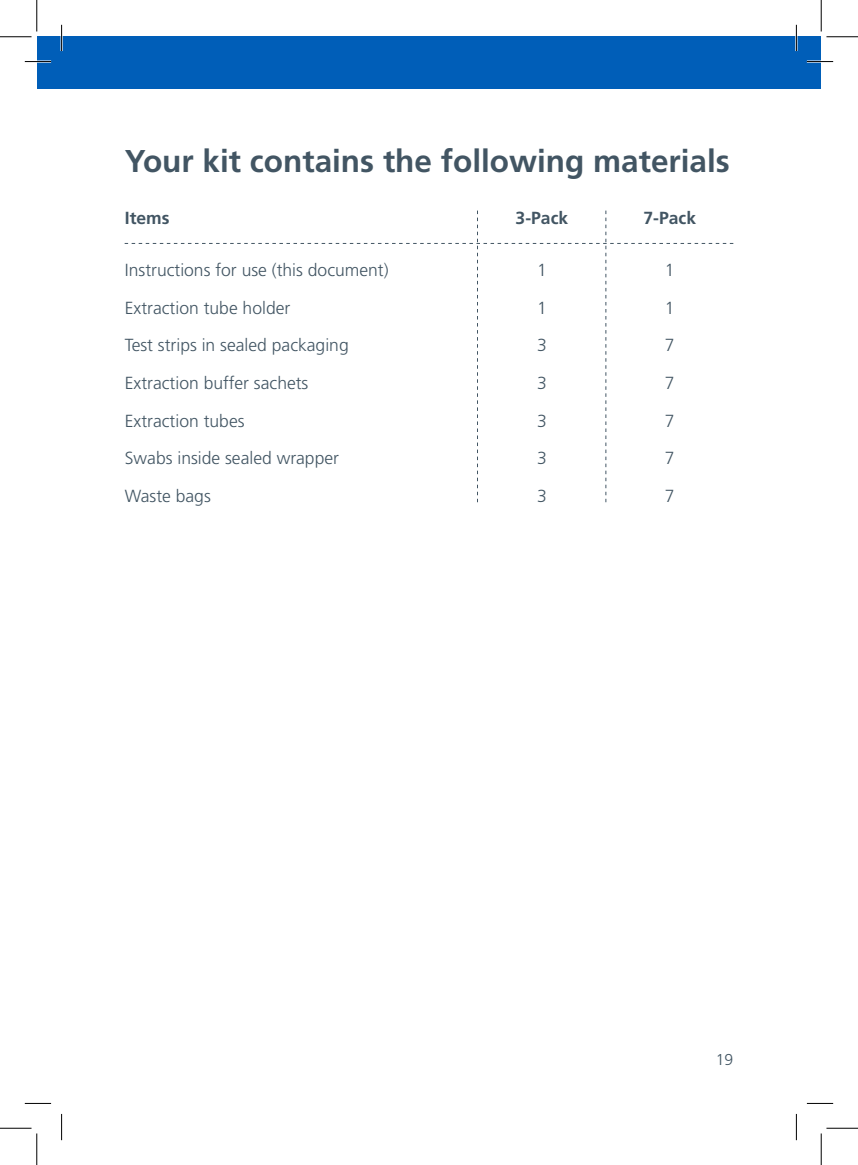
<style>
.page{position:relative;width:858px;height:1165px;background:#fff}
.page>*{position:absolute;margin:0;border:0;box-sizing:border-box;transform-origin:0 0}
.Heading_2__h2{font:700 31.5px "Frutiger LT Std";color:#425563}
.Paragraph_Black__p{font:300 17.5px "Frutiger LT Std";color:#425563}
.Paragraph_Black__p-2{font:700 17.5px "Frutiger LT Std";color:#425563}
.Page_number__p{font:300 15.75px "Frutiger LT Std";color:#425563}
</style>
<div class="page">
<div style="left:37px;top:37px;width:25px;height:52px;background:#005eb8"></div>
<svg style="left:125px;top:211px;width:608px;height:291px"></svg>
<div style="left:62px;top:37px;width:759px;height:52px;background:#005eb8"></div>
<hr style="left:25px;top:60px;width:26px;height:3px;background:#fff">
<hr style="left:806px;top:60px;width:26px;height:3px;background:#fff">
<hr style="left:60px;top:25px;width:3px;height:26px;background:#fff">
<hr style="left:795px;top:25px;width:2px;height:26px;background:#fff">
<svg style="left:25px;top:61px;width:26px;height:1px"></svg>
<svg style="left:806px;top:61px;width:26px;height:1px"></svg>
<svg style="left:25px;top:1103px;width:26px;height:1px"></svg>
<svg style="left:806px;top:1103px;width:26px;height:1px"></svg>
<svg style="left:61px;top:25px;width:1px;height:26px"></svg>
<svg style="left:61px;top:1114px;width:1px;height:26px"></svg>
<svg style="left:795px;top:25px;width:1px;height:26px"></svg>
<svg style="left:795px;top:1114px;width:1px;height:26px"></svg>
<hr style="left:0;top:36px;width:32px;height:1px;background:#000">
<hr style="left:826px;top:36px;width:31px;height:1px;background:#000">
<hr style="left:0;top:1128px;width:32px;height:1px;background:#000">
<hr style="left:826px;top:1128px;width:31px;height:1px;background:#000">
<hr style="left:36px;top:0;width:1px;height:32px;background:#000">
<hr style="left:36px;top:1133px;width:1px;height:32px;background:#000">
<hr style="left:820px;top:0;width:1px;height:32px;background:#000">
<hr style="left:820px;top:1133px;width:1px;height:32px;background:#000">
<h3 class="Heading_2__h2" style="left:125px;top:143px;width:606px">Your kit contains the following materials</h3>
<p class="Paragraph_Black__p-2" style="left:125px;top:208px;width:46px">Items</p>
<p class="Paragraph_Black__p-2" style="left:515px;top:208px;width:54px">3-Pack</p>
<p class="Paragraph_Black__p-2" style="left:643px;top:208px;width:54px">7-Pack</p>
<p class="Paragraph_Black__p" style="left:125px;top:260px;width:265px">Instructions for use (this document)</p>
<p class="Paragraph_Black__p" style="left:537px;top:260px;width:11px">1</p>
<p class="Paragraph_Black__p" style="left:664px;top:260px;width:11px">1</p>
<p class="Paragraph_Black__p" style="left:125px;top:298px;width:167px">Extraction tube holder</p>
<p class="Paragraph_Black__p" style="left:537px;top:298px;width:11px">1</p>
<p class="Paragraph_Black__p" style="left:664px;top:298px;width:11px">1</p>
<p class="Paragraph_Black__p" style="left:125px;top:335px;width:225px">Test strips in sealed packaging</p>
<p class="Paragraph_Black__p" style="left:537px;top:335px;width:11px">3</p>
<p class="Paragraph_Black__p" style="left:664px;top:335px;width:11px">7</p>
<p class="Paragraph_Black__p" style="left:125px;top:373px;width:185px">Extraction buffer sachets</p>
<p class="Paragraph_Black__p" style="left:537px;top:373px;width:11px">3</p>
<p class="Paragraph_Black__p" style="left:664px;top:373px;width:11px">7</p>
<p class="Paragraph_Black__p" style="left:125px;top:411px;width:121px">Extraction tubes</p>
<p class="Paragraph_Black__p" style="left:537px;top:411px;width:11px">3</p>
<p class="Paragraph_Black__p" style="left:664px;top:411px;width:11px">7</p>
<p class="Paragraph_Black__p" style="left:125px;top:448px;width:215px">Swabs inside sealed wrapper</p>
<p class="Paragraph_Black__p" style="left:537px;top:448px;width:11px">3</p>
<p class="Paragraph_Black__p" style="left:664px;top:448px;width:11px">7</p>
<p class="Paragraph_Black__p" style="left:125px;top:486px;width:87px">Waste bags</p>
<p class="Paragraph_Black__p" style="left:537px;top:486px;width:11px">3</p>
<p class="Paragraph_Black__p" style="left:664px;top:486px;width:11px">7</p>
<p class="Page_number__p" style="left:715px;top:1050px;width:19px">19</p>
</div>
